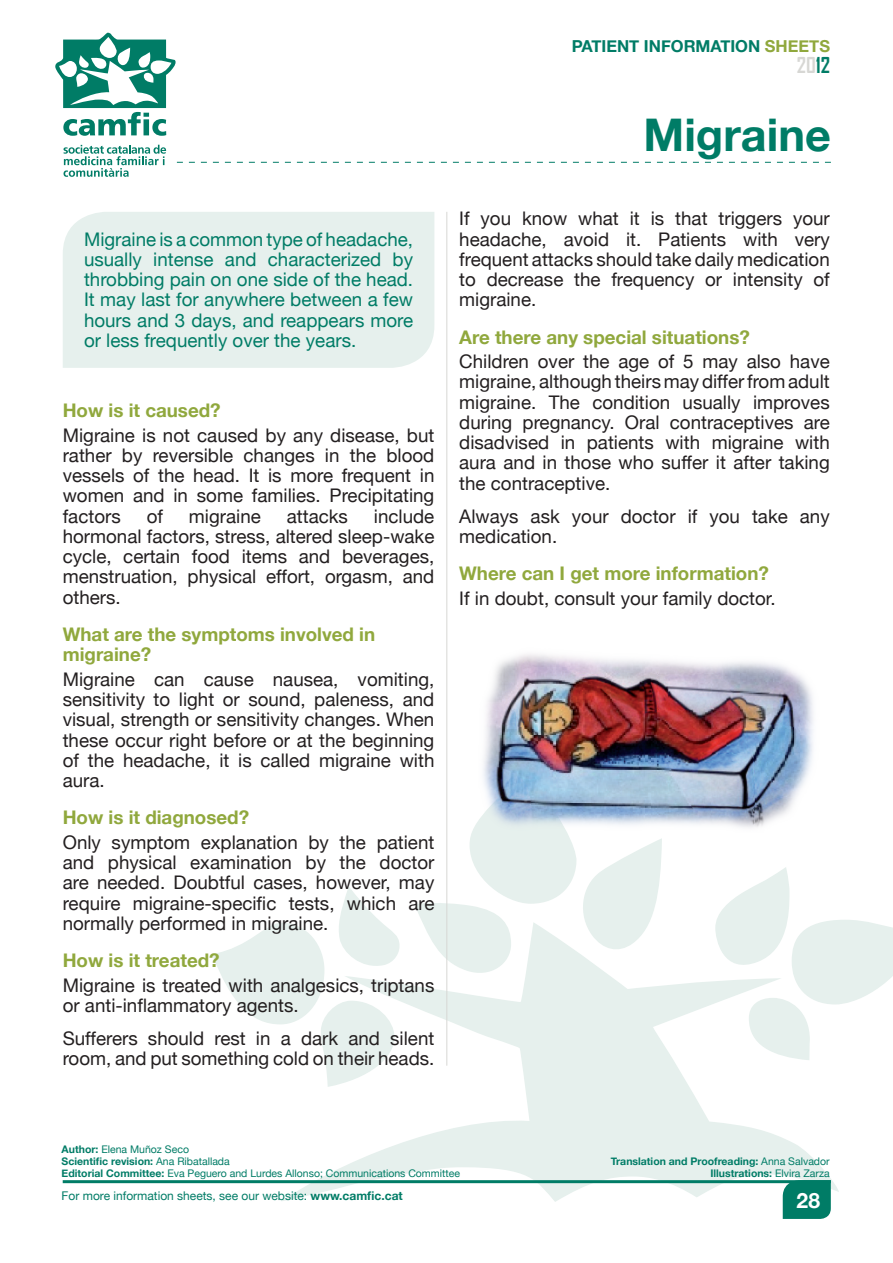
<style>
.page{position:relative;width:893px;height:1263px;background:#fff}
.page>*{position:absolute;margin:0;border:0;box-sizing:border-box;transform-origin:0 0}
.Titulo{font:700 45px "Helvetica Neue";color:#007c66}
.t1{font:700 21px "Agency FB";color:#d7d7d4}
.t2{font:700 21px "Helvetica Neue";color:#fff}
.Galerada{font:18.75px/20.2px "Helvetica Neue";color:#231f20;text-align:justify}
.Destacado{font:18.75px/20.2px "Helvetica Neue";color:#007c66;text-align:justify}
.Titulillo{font:700 18.75px/20.2px "Helvetica Neue";color:#90a83d}
.t3{font:700 16.5px "Helvetica Neue";color:#007c66}
.t4{font:12px "Helvetica Neue";color:#007c66}
.t5{font:700 10.5px/12px "Helvetica Neue";color:#007c66;text-align:right}
.t6{font:10.5px "Helvetica Neue";color:#007c66}
.s1{color:#90a83d}
.s2{color:#007c66}
.s3{font-weight:700}
.s4{font-weight:400}
</style>
<div class="page">
<svg style="left:281px;top:979px;width:558px;height:223px;fill:#e6f0ed"></svg>
<svg style="left:212px;top:887px;width:189px;height:200px"></svg>
<svg style="left:414px;top:770px;width:248px;height:209px"></svg>
<svg style="left:715px;top:867px;width:178px;height:193px"></svg>
<svg style="left:64px;top:145px;width:102px;height:32px"></svg>
<svg style="left:55px;top:33px;width:121px;height:103px"></svg>
<svg style="left:177px;top:162px;width:654px;height:1px"></svg>
<hr style="left:63px;top:1180px;width:768px;height:3px;background:#007c66">
<svg style="left:783px;top:1180px;width:48px;height:39px;background:#077f6a"></svg>
<hr style="left:446px;top:212px;width:1px;height:854px;background:#d7d7d4">
<div style="left:63px;top:212px;width:371px;height:156px;background:#e6f0ed"></div>
<img style="left:478px;top:654px;width:335px;height:178px">
<p class="t3" style="left:572px;top:36px;width:260px">PATIENT INFORMATION <span class="s1">SHEETS</span></p>
<p class="t1" style="left:797px;top:52px;width:35px">20<span class="s2">12</span></p>
<p class="Destacado" style="left:84px;top:229px;width:331px">Migraine is a common type of headache, usually intense and characterized by throbbing pain on one side of the head.<br>It may last for anywhere between a few hours and 3 days, and reappears more or less frequently over the years.</p>
<p class="Titulillo" style="left:63px;top:400px;width:159px">How is it caused?</p>
<p class="Galerada" style="left:63px;top:425px;width:373px">Migraine is not caused by any disease, but rather by reversible changes in the blood vessels of the head. It is more frequent in women and in some families. Precipitating factors</p>
<p class="Galerada" style="left:147px;top:506px;width:18px">of</p>
<p class="Galerada" style="left:189px;top:506px;width:73px">migraine</p>
<p class="Galerada" style="left:287px;top:506px;width:63px">attacks</p>
<p class="Galerada" style="left:63px;top:506px;width:373px;text-indent:311px">include hormonal factors, stress, altered sleep-wake cycle, certain food items and beverages, menstruation, physical effort, orgasm, and others.</p>
<p class="Titulillo" style="left:63px;top:624px;width:314px">What are the symptoms involved in migraine?</p>
<p class="Galerada" style="left:63px;top:669px;width:373px">Migraine can cause nausea, vomiting, sensitivity to light or sound, paleness, and visual, strength or sensitivity changes. When these occur right before or at the beginning of the headache, it is called migraine with aura.</p>
<p class="Titulillo" style="left:63px;top:807px;width:188px">How is it diagnosed?</p>
<p class="Galerada" style="left:63px;top:832px;width:373px">Only symptom explanation by the patient and physical examination by the doctor are needed. Doubtful cases, however, may require migraine-specific tests, which are normally performed in migraine.</p>
<p class="Titulillo" style="left:63px;top:950px;width:158px">How is it treated?</p>
<p class="Galerada" style="left:63px;top:974px;width:373px">Migraine is treated with analgesics, triptans or anti-inflammatory agents.</p>
<p class="Galerada" style="left:63px;top:1028px;width:373px">Sufferers should rest in a dark and silent room, and put something cold on their heads.</p>
<p class="Titulo" style="left:643px;top:107px;width:189px">Migraine</p>
<p class="Galerada" style="left:459px;top:208px;width:372px">If you know what it is that triggers your headache, avoid it. Patients with very frequent attacks should take daily medication to decrease the frequency or intensity of migraine.</p>
<p class="Titulillo" style="left:459px;top:326px;width:292px">Are there any special situations?</p>
<p class="Galerada" style="left:459px;top:351px;width:372px">Children over the age of 5 may also have migraine, although theirs may differ from adult migraine. The condition usually improves during pregnancy. Oral contraceptives are disadvised in patients with migraine with aura and in those who suffer it after taking the contraceptive.</p>
<p class="Galerada" style="left:459px;top:506px;width:372px">Always ask your doctor if you take any medication.</p>
<p class="Titulillo" style="left:459px;top:563px;width:311px">Where can I get more information?</p>
<p class="Galerada" style="left:459px;top:588px;width:318px">If in doubt, consult your family doctor.</p>
<p class="t6" style="left:62px;top:1143px;width:129px"><span class="s3">Author:</span> Elena Muñoz Seco</p>
<p class="t5" style="left:62px;top:1155px;width:170px">Scientific revision: <span class="s4">Ana Ribatallada</span></p>
<p class="t6" style="left:62px;top:1167px;width:400px"><span class="s3">Editorial Committee:</span> Eva Peguero and Lurdes Allonso; Communications Committee</p>
<p class="t5" style="left:611px;top:1155px;width:220px">Translation and Proofreading: <span class="s4">Anna Salvador<br></span>Illustrations: <span class="s4">Elvira Zarza</span></p>
<p class="t4" style="left:62px;top:1189px;width:343px">For more information sheets, see our website: <span class="s3">www.camfic.cat</span></p>
<p class="t2" style="left:797px;top:1187px;width:25px">28</p>
</div>
